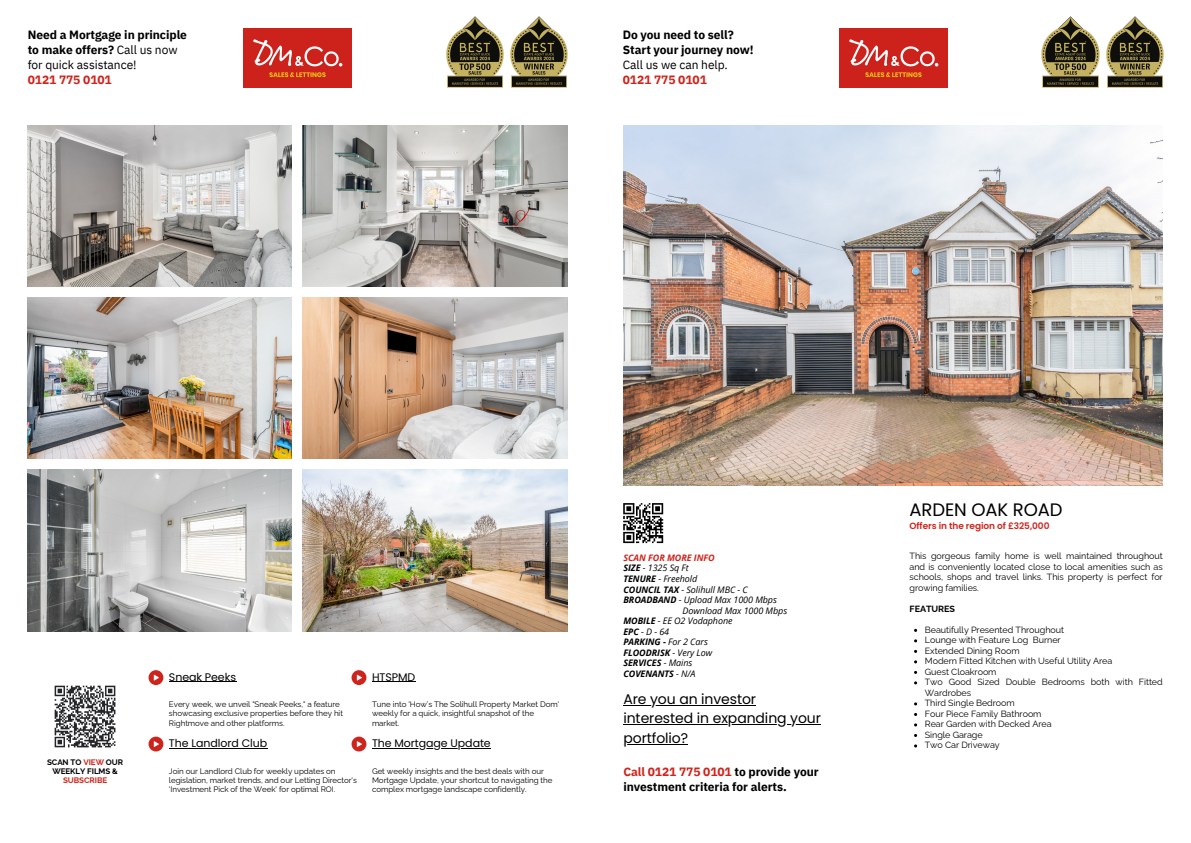
<style>
.page{position:relative;width:1191px;height:843px;background:#fff}
.page>*{position:absolute;margin:0;border:0;box-sizing:border-box;transform-origin:0 0}
.t1{font:18px "Poppins";letter-spacing:-.005em;color:#000}
.t2{font:14px "Poppins";letter-spacing:-.005em;color:#000}
.t3{font:700 12px/15px "IBM Plex Sans";letter-spacing:-.005em;color:#000}
.t4{font:11px "Poppins";letter-spacing:-.005em;color:#000}
.t5{font:9px/10.5px "Raleway";letter-spacing:-.005em;color:#000;text-align:justify}
.t6{font:italic 9px "Open Sans";letter-spacing:-.005em;color:#000}
.t7{font:italic 700 9px "Open Sans";letter-spacing:-.005em;color:#000}
.t8{font:600 9px "Poppins";letter-spacing:-.005em;color:#ce241c}
.t9{font:italic 700 9px "Open Sans";letter-spacing:-.005em;color:#ce241c}
.t10{font:700 9px "Raleway";letter-spacing:-.005em;color:#000}
.t11{font:8px/9.3px "Raleway";letter-spacing:-.005em;color:#000}
.t12{font:700 8px/9.3px "Raleway";letter-spacing:-.005em;color:#000;text-align:center}
.s1{font-weight:400}
.s2{color:#ce241c}
.s3{font-weight:700}
</style>
<div class="page">
<img style="left:28px;top:125px;width:264px;height:161px">
<img style="left:28px;top:297px;width:264px;height:162px">
<img style="left:28px;top:470px;width:264px;height:161px">
<img style="left:303px;top:125px;width:264px;height:161px">
<img style="left:303px;top:297px;width:264px;height:162px">
<img style="left:303px;top:470px;width:264px;height:161px">
<img style="left:243px;top:28px;width:108px;height:59px">
<svg style="left:148px;top:670px;width:15px;height:14px"></svg>
<svg style="left:351px;top:670px;width:15px;height:14px"></svg>
<svg style="left:148px;top:736px;width:15px;height:15px"></svg>
<svg style="left:351px;top:736px;width:15px;height:15px"></svg>
<img style="left:446px;top:16px;width:58px;height:72px">
<img style="left:510px;top:16px;width:58px;height:72px">
<img style="left:623px;top:125px;width:539px;height:360px">
<img style="left:839px;top:28px;width:108px;height:59px">
<img style="left:1041px;top:16px;width:59px;height:72px">
<img style="left:1106px;top:16px;width:58px;height:72px">
<hr style="left:372px;top:681px;width:43px;height:1px;background:#000">
<hr style="left:372px;top:747px;width:118px;height:1px;background:#000">
<hr style="left:169px;top:681px;width:67px;height:1px;background:#000">
<hr style="left:169px;top:747px;width:98px;height:1px;background:#000">
<img style="left:54px;top:685px;width:62px;height:63px">
<hr style="left:623px;top:704px;width:133px;height:1px;background:#000">
<hr style="left:623px;top:724px;width:197px;height:1px;background:#000">
<hr style="left:623px;top:743px;width:65px;height:1px;background:#000">
<svg style="left:623px;top:503px;width:40px;height:40px"></svg>
<p class="t3" style="left:28px;top:27px;width:161px">Need a Mortgage in principle to make offers? <span class="s1">Call us now for quick assistance!<br></span><span class="s2">0121 775 0101</span></p>
<h5 class="t3" style="left:622px;top:27px;width:132px">Do you need to sell?<br>Start your journey now!<br><span class="s1">Call us we can help.<br></span><span class="s2">0121 775 0101</span></h5>
<h5 class="t4" style="left:169px;top:668px;width:69px">Sneak Peeks</h5>
<p class="t4" style="left:372px;top:668px;width:45px">HTSPMD</p>
<p class="t9" style="left:623px;top:551px;width:93px">SCAN FOR MORE INFO</p>
<p class="t6" style="left:623px;top:561px;width:67px"><span class="s3">SIZE</span> - 1325 Sq Ft</p>
<p class="t6" style="left:623px;top:572px;width:75px"><span class="s3">TENURE</span> - Freehold</p>
<p class="t6" style="left:623px;top:582px;width:126px"><span class="s3">COUNCIL TAX</span> - Solihull MBC - C</p>
<p class="t6" style="left:623px;top:593px;width:155px"><span class="s3">BROADBAND</span> - Upload Max 1000 Mbps</p>
<p class="t6" style="left:682px;top:603px;width:106px">Download Max 1000 Mbps</p>
<p class="t6" style="left:623px;top:614px;width:111px"><span class="s3">MOBILE</span> - EE O2 Vodaphone</p>
<p class="t6" style="left:623px;top:624px;width:47px"><span class="s3">EPC</span>-D-64</p>
<p class="t7" style="left:623px;top:635px;width:86px">PARKING - <span class="s1">For 2 Cars</span></p>
<p class="t7" style="left:623px;top:645px;width:90px">FLOODRISK <span class="s1">- Very Low</span></p>
<p class="t7" style="left:623px;top:656px;width:70px">SERVICES <span class="s1">- Mains</span></p>
<p class="t7" style="left:623px;top:666px;width:74px">COVENANTS <span class="s1">- N/A</span></p>
<h5 class="t11" style="left:169px;top:699px;width:175px">Every week, we unveil "Sneak Peeks," a feature showcasing exclusive properties before they hit<br>Rightmove and other platforms.</h5>
<p class="t4" style="left:169px;top:735px;width:100px">The Landlord Club</p>
<p class="t12" style="left:47px;top:757px;width:78px">SCAN TO <span class="s2">VIEW</span> OUR<br>WEEKLY FILMS &amp;<br><span class="s2">SUBSCRIBE</span></p>
<h3 class="t11" style="left:169px;top:765px;width:189px">Join our Landlord Club for weekly updates on legislation, market trends, and our Letting Director's 'Investment Pick of the Week' for optimal ROI.</h3>
<p class="t11" style="left:372px;top:699px;width:189px">Tune into 'How’s The Solihull Property Market Dom' weekly for a quick, insightful snapshot of the market.</p>
<p class="t4" style="left:372px;top:735px;width:120px">The Mortgage Update</p>
<p class="t11" style="left:372px;top:765px;width:182px">Get weekly insights and the best deals with our<br>Mortgage Update, your shortcut to navigating the complex mortgage landscape confidently.</p>
<h5 class="t2" style="left:623px;top:689px;width:134px">Are you an investor</h5>
<p class="t2" style="left:623px;top:708px;width:199px">interested in expanding your</p>
<p class="t2" style="left:623px;top:728px;width:66px">portfolio?</p>
<p class="t3" style="left:623px;top:763px;width:197px"><span class="s2">Call 0121 775 0101</span> to provide your investment criteria for alerts.</p>
<p class="t1" style="left:909px;top:497px;width:154px">ARDEN OAK ROAD</p>
<h2 class="t5" style="left:909px;top:550px;width:255px">This gorgeous family home is well maintained throughout and is conveniently located close to local amenities such as schools, shops and travel links. This property is perfect for growing families.</h2>
<h4 class="t10" style="left:909px;top:603px;width:47px">FEATURES</h4>
<h1 class="t5" style="left:924px;top:624px;width:141px">Beautifully Presented Throughout</h1>
<p class="t5" style="left:924px;top:634px;width:137px">Lounge with Feature Log Burner</p>
<p class="t5" style="left:924px;top:645px;width:96px">Extended Dining Room</p>
<h6 class="t5" style="left:924px;top:655px;width:189px">Modern Fitted Kitchen with Useful Utility Area</h6>
<p class="t5" style="left:924px;top:666px;width:73px">Guest Cloakroom</p>
<p class="t5" style="left:924px;top:676px;width:239px">Two Good Sized Double Bedrooms both with Fitted<br>Wardrobes</p>
<p class="t5" style="left:924px;top:697px;width:91px">Third Single Bedroom</p>
<p class="t5" style="left:924px;top:708px;width:118px">Four Piece Family Bathroom</p>
<p class="t5" style="left:924px;top:718px;width:128px">Rear Garden with Decked Area</p>
<p class="t5" style="left:924px;top:729px;width:59px">Single Garage</p>
<p class="t5" style="left:924px;top:739px;width:76px">Two Car Driveway</p>
<p class="t8" style="left:909px;top:519px;width:141px">Offers in the region of £325,000</p>
</div>
